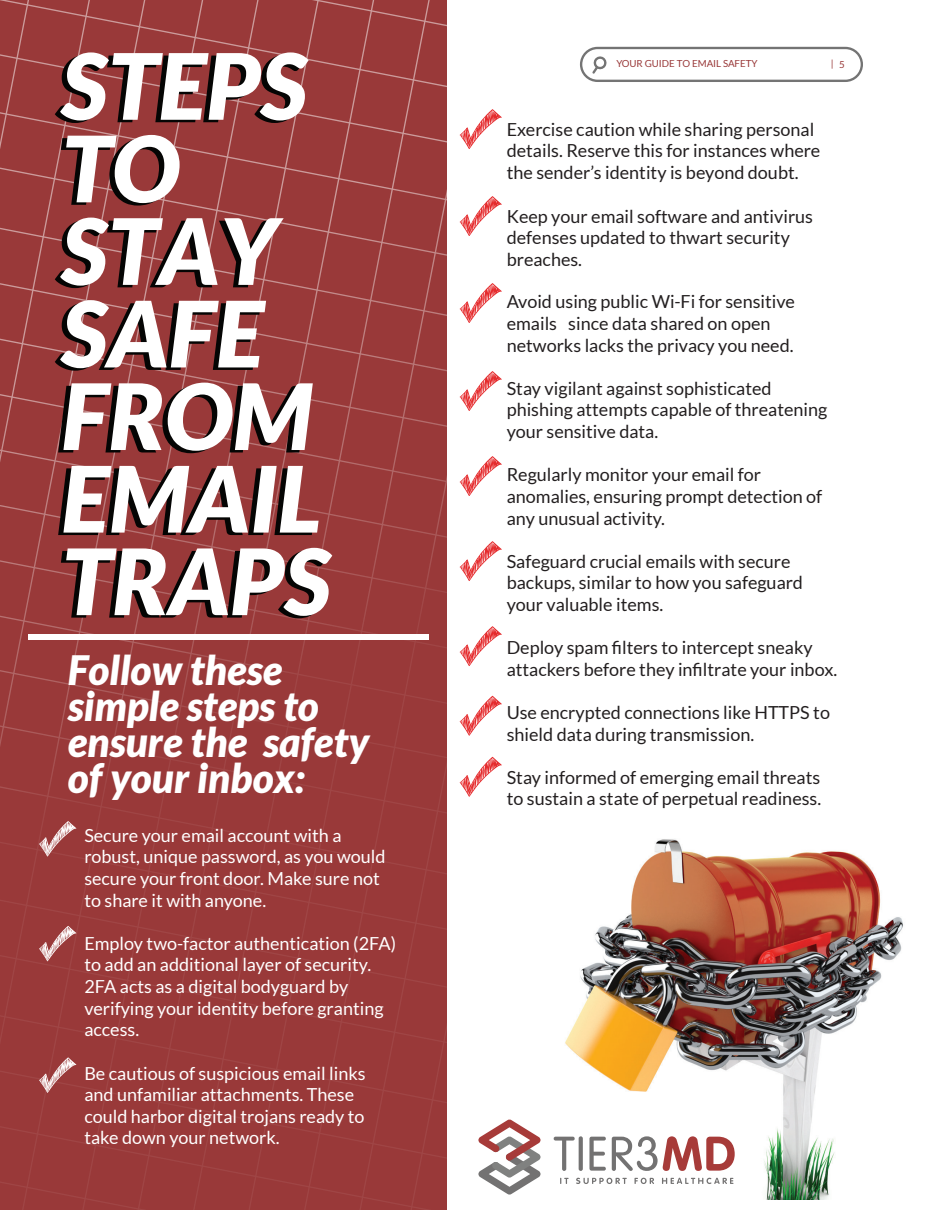
<style>
.page{position:relative;width:940px;height:1210px;background:#fff}
.page>*{position:absolute;margin:0;border:0;box-sizing:border-box;transform-origin:0 0}
.t1{font:italic 900 91.5px/82.5px "Lato";letter-spacing:.005em;color:#fff}
.t2{font:italic 900 40.5px/36px "Lato";color:#fff}
.t3{font:18px/21.6px "Lato";color:#231f20}
.t4{font:18px/21.6px "Lato";color:#fff}
.t5{font:9.75px "Lato";color:#993939}
</style>
<div class="page">
<div style="left:580px;top:47px;width:283px;height:35px;border:2px solid #747474;border-radius:16px"></div>
<svg style="left:592px;top:56px;width:15px;height:18px"></svg>
<img style="left:565px;top:839px;width:338px;height:360px">
<div style="left:0;top:0;width:446px;height:1210px;background:#993939"></div>
<svg style="left:459px;top:109px;width:43px;height:40px"></svg>
<svg style="left:459px;top:196px;width:43px;height:40px"></svg>
<svg style="left:459px;top:283px;width:43px;height:40px"></svg>
<svg style="left:459px;top:371px;width:43px;height:40px"></svg>
<svg style="left:459px;top:456px;width:43px;height:40px"></svg>
<svg style="left:459px;top:541px;width:43px;height:40px"></svg>
<svg style="left:459px;top:626px;width:43px;height:40px"></svg>
<svg style="left:459px;top:696px;width:43px;height:39px"></svg>
<svg style="left:459px;top:757px;width:43px;height:39px"></svg>
<div style="left:28px;top:634px;width:400px;height:5px;background:#fff"></div>
<svg style="left:560px;top:1177px;width:8px;height:7px"></svg>
<svg style="left:576px;top:1177px;width:50px;height:7px"></svg>
<svg style="left:634px;top:1177px;width:20px;height:7px"></svg>
<svg style="left:662px;top:1177px;width:71px;height:7px"></svg>
<svg style="left:478px;top:1119px;width:62px;height:75px"></svg>
<svg style="left:553px;top:1136px;width:21px;height:35px"></svg>
<div style="left:578px;top:1136px;width:5px;height:35px;background:#737272;border-radius:2px"></div>
<svg style="left:589px;top:1136px;width:17px;height:34px"></svg>
<svg style="left:612px;top:1136px;width:122px;height:35px"></svg>
<h1 class="t1" style="left:61px;top:46px;width:270px">STEPS<br>TO<br>STAY<br>SAFE<br>FROM<br>EMAIL<br>TRAPS</h1>
<h2 class="t2" style="left:68px;top:652px;width:303px">Follow these simple steps to ensure the safety of your inbox:</h2>
<p class="t4" style="left:84px;top:824px;width:303px">Secure your email account with a robust, unique password, as you would secure your front door. Make sure not to share it with anyone.</p>
<p class="t4" style="left:84px;top:932px;width:313px">Employ two-factor authentication (2FA) to add an additional layer of security.<br>2FA acts as a digital bodyguard by verifying your identity before granting access.</p>
<p class="t4" style="left:84px;top:1062px;width:283px">Be cautious of suspicious email links and unfamiliar attachments. These could harbor digital trojans ready to take down your network.</p>
<p class="t5" style="left:616px;top:58px;width:143px">YOUR GUIDE TO EMAIL SAFETY</p>
<p class="t5" style="left:830px;top:59px;width:15px">| 5</p>
<p class="t3" style="left:507px;top:118px;width:315px">Exercise caution while sharing personal details. Reserve this for instances where the sender’s identity is beyond doubt.</p>
<p class="t3" style="left:507px;top:205px;width:308px">Keep your email software and antivirus defenses updated to thwart security breaches.</p>
<p class="t3" style="left:507px;top:291px;width:290px">Avoid using public Wi-Fi for sensitive emails since data shared on open networks lacks the privacy you need.</p>
<p class="t3" style="left:507px;top:377px;width:322px">Stay vigilant against sophisticated phishing attempts capable of threatening your sensitive data.</p>
<p class="t3" style="left:507px;top:464px;width:317px">Regularly monitor your email for anomalies, ensuring prompt detection of any unusual activity.</p>
<p class="t3" style="left:507px;top:550px;width:298px">Safeguard crucial emails with secure backups, similar to how you safeguard your valuable items.</p>
<p class="t3" style="left:507px;top:637px;width:332px">Deploy spam filters to intercept sneaky attackers before they infiltrate your inbox.</p>
<p class="t3" style="left:507px;top:701px;width:325px">Use encrypted connections like HTTPS to shield data during transmission.</p>
<p class="t3" style="left:507px;top:766px;width:316px">Stay informed of emerging email threats to sustain a state of perpetual readiness.</p>
</div>
